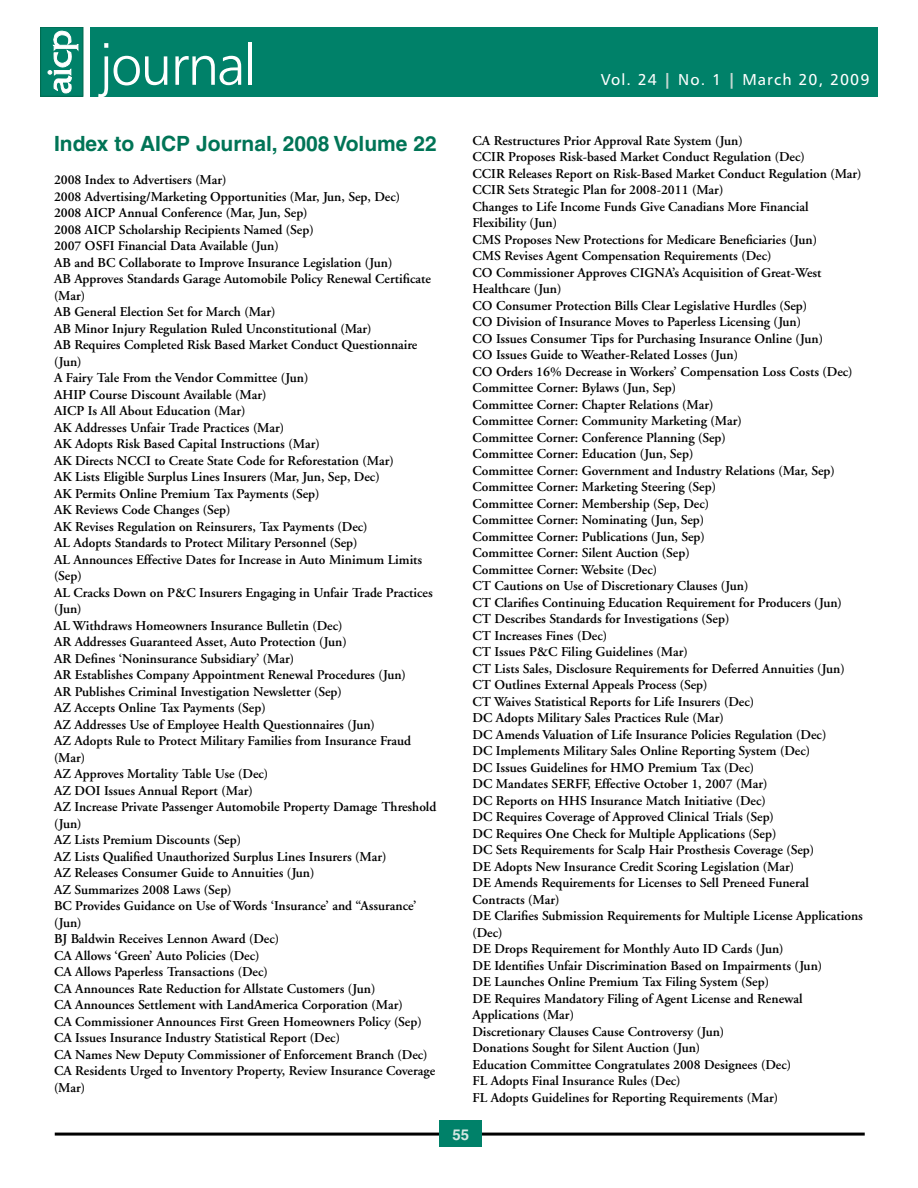
<style>
.page{position:relative;width:918px;height:1188px;background:#fff}
.page>*{position:absolute;margin:0;border:0;box-sizing:border-box;transform-origin:0 0}
.t1{font:57px "Humanist 777 BT Light B";letter-spacing:-.035em;color:#fff}
.t2{font:700 21px "Helvetica";color:#007456}
.t3{font:15.75px "Humanist 777 BT Roman B";letter-spacing:.07em;color:#fff}
.t4{font:700 15px "Helvetica";color:#d6e8e3}
.t5{font:600 13.5px/16.5px "Adobe Garamond";color:#000}
.s1{font-family:"Humanist 777 BT Black B";color:#c3d7d1}
</style>
<div class="page">
<hr style="left:55px;top:1133px;width:810px;height:3px;background:#000">
<div style="left:440px;top:1120px;width:42px;height:28px;background:#008169"></div>
<div style="left:90px;top:27px;width:787px;height:69px;background:#008169"></div>
<div style="left:41px;top:27px;width:42px;height:69px;background:#008169"></div>
<div style="left:40px;top:27px;width:43px;height:69px;border:1px solid #006a4f"></div>
<svg style="left:48px;top:30px;width:30px;height:65px"></svg>
<h1 class="t1" style="left:100px;top:30px;width:158px">journal</h1>
<h2 class="t2" style="left:54px;top:131px;width:384px">Index to AICP Journal, 2008 Volume 22</h2>
<p class="t5" style="left:54px;top:172px;width:384px">2008 Index to Advertisers (Mar)<br>2008 Advertising/Marketing Opportunities (Mar, Jun, Sep, Dec)<br>2008 AICP Annual Conference (Mar, Jun, Sep)<br>2008 AICP Scholarship Recipients Named (Sep)<br>2007 OSFI Financial Data Available (Jun)<br>AB and BC Collaborate to Improve Insurance Legislation (Jun)<br>AB Approves Standards Garage Automobile Policy Renewal Certificate (Mar)<br>AB General Election Set for March (Mar)<br>AB Minor Injury Regulation Ruled Unconstitutional (Mar)<br>AB Requires Completed Risk Based Market Conduct Questionnaire (Jun)<br>A Fairy Tale From the Vendor Committee (Jun)<br>AHIP Course Discount Available (Mar)<br>AICP Is All About Education (Mar)<br>AK Addresses Unfair Trade Practices (Mar)<br>AK Adopts Risk Based Capital Instructions (Mar)<br>AK Directs NCCI to Create State Code for Reforestation (Mar)<br>AK Lists Eligible Surplus Lines Insurers (Mar, Jun, Sep, Dec)<br>AK Permits Online Premium Tax Payments (Sep)<br>AK Reviews Code Changes (Sep)<br>AK Revises Regulation on Reinsurers, Tax Payments (Dec)<br>AL Adopts Standards to Protect Military Personnel (Sep)<br>AL Announces Effective Dates for Increase in Auto Minimum Limits (Sep)<br>AL Cracks Down on P&amp;C Insurers Engaging in Unfair Trade Practices (Jun)<br>AL Withdraws Homeowners Insurance Bulletin (Dec)<br>AR Addresses Guaranteed Asset, Auto Protection (Jun)<br>AR Defines ‘Noninsurance Subsidiary’ (Mar)<br>AR Establishes Company Appointment Renewal Procedures (Jun)<br>AR Publishes Criminal Investigation Newsletter (Sep)<br>AZ Accepts Online Tax Payments (Sep)<br>AZ Addresses Use of Employee Health Questionnaires (Jun)<br>AZ Adopts Rule to Protect Military Families from Insurance Fraud (Mar)<br>AZ Approves Mortality Table Use (Dec)<br>AZ DOI Issues Annual Report (Mar)<br>AZ Increase Private Passenger Automobile Property Damage Threshold (Jun)<br>AZ Lists Premium Discounts (Sep)<br>AZ Lists Qualified Unauthorized Surplus Lines Insurers (Mar)<br>AZ Releases Consumer Guide to Annuities (Jun)<br>AZ Summarizes 2008 Laws (Sep)<br>BC Provides Guidance on Use of Words ‘Insurance’ and “Assurance’ (Jun)<br>BJ Baldwin Receives Lennon Award (Dec)<br>CA Allows ‘Green’ Auto Policies (Dec)<br>CA Allows Paperless Transactions (Dec)<br>CA Announces Rate Reduction for Allstate Customers (Jun)<br>CA Announces Settlement with LandAmerica Corporation (Mar)<br>CA Commissioner Announces First Green Homeowners Policy (Sep)<br>CA Issues Insurance Industry Statistical Report (Dec)<br>CA Names New Deputy Commissioner of Enforcement Branch (Dec)<br>CA Residents Urged to Inventory Property, Review Insurance Coverage (Mar)</p>
<p class="t3" style="left:601px;top:70px;width:270px">Vol. 24 <span class="s1">|</span> No. 1 <span class="s1">|</span> March 20, 2009</p>
<p class="t5" style="left:472px;top:132px;width:392px">CA Restructures Prior Approval Rate System (Jun)<br>CCIR Proposes Risk-based Market Conduct Regulation (Dec)<br>CCIR Releases Report on Risk-Based Market Conduct Regulation (Mar)<br>CCIR Sets Strategic Plan for 2008-2011 (Mar)<br>Changes to Life Income Funds Give Canadians More Financial Flexibility (Jun)<br>CMS Proposes New Protections for Medicare Beneficiaries (Jun)<br>CMS Revises Agent Compensation Requirements (Dec)<br>CO Commissioner Approves CIGNA’s Acquisition of Great-West Healthcare (Jun)<br>CO Consumer Protection Bills Clear Legislative Hurdles (Sep)<br>CO Division of Insurance Moves to Paperless Licensing (Jun)<br>CO Issues Consumer Tips for Purchasing Insurance Online (Jun)<br>CO Issues Guide to Weather-Related Losses (Jun)<br>CO Orders 16% Decrease in Workers’ Compensation Loss Costs (Dec)<br>Committee Corner: Bylaws (Jun, Sep)<br>Committee Corner: Chapter Relations (Mar)<br>Committee Corner: Community Marketing (Mar)<br>Committee Corner: Conference Planning (Sep)<br>Committee Corner: Education (Jun, Sep)<br>Committee Corner: Government and Industry Relations (Mar, Sep)<br>Committee Corner: Marketing Steering (Sep)<br>Committee Corner: Membership (Sep, Dec)<br>Committee Corner: Nominating (Jun, Sep)<br>Committee Corner: Publications (Jun, Sep)<br>Committee Corner: Silent Auction (Sep)<br>Committee Corner: Website (Dec)<br>CT Cautions on Use of Discretionary Clauses (Jun)<br>CT Clarifies Continuing Education Requirement for Producers (Jun)<br>CT Describes Standards for Investigations (Sep)<br>CT Increases Fines (Dec)<br>CT Issues P&amp;C Filing Guidelines (Mar)<br>CT Lists Sales, Disclosure Requirements for Deferred Annuities (Jun)<br>CT Outlines External Appeals Process (Sep)<br>CT Waives Statistical Reports for Life Insurers (Dec)<br>DC Adopts Military Sales Practices Rule (Mar)<br>DC Amends Valuation of Life Insurance Policies Regulation (Dec)<br>DC Implements Military Sales Online Reporting System (Dec)<br>DC Issues Guidelines for HMO Premium Tax (Dec)<br>DC Mandates SERFF, Effective October 1, 2007 (Mar)<br>DC Reports on HHS Insurance Match Initiative (Dec)<br>DC Requires Coverage of Approved Clinical Trials (Sep)<br>DC Requires One Check for Multiple Applications (Sep)<br>DC Sets Requirements for Scalp Hair Prosthesis Coverage (Sep)<br>DE Adopts New Insurance Credit Scoring Legislation (Mar)<br>DE Amends Requirements for Licenses to Sell Preneed Funeral Contracts (Mar)<br>DE Clarifies Submission Requirements for Multiple License Applications (Dec)<br>DE Drops Requirement for Monthly Auto ID Cards (Jun)<br>DE Identifies Unfair Discrimination Based on Impairments (Jun)<br>DE Launches Online Premium Tax Filing System (Sep)<br>DE Requires Mandatory Filing of Agent License and Renewal Applications (Mar)<br>Discretionary Clauses Cause Controversy (Jun)<br>Donations Sought for Silent Auction (Jun)<br>Education Committee Congratulates 2008 Designees (Dec)<br>FL Adopts Final Insurance Rules (Dec)<br>FL Adopts Guidelines for Reporting Requirements (Mar)</p>
<p class="t4" style="left:453px;top:1125px;width:18px">55</p>
</div>
